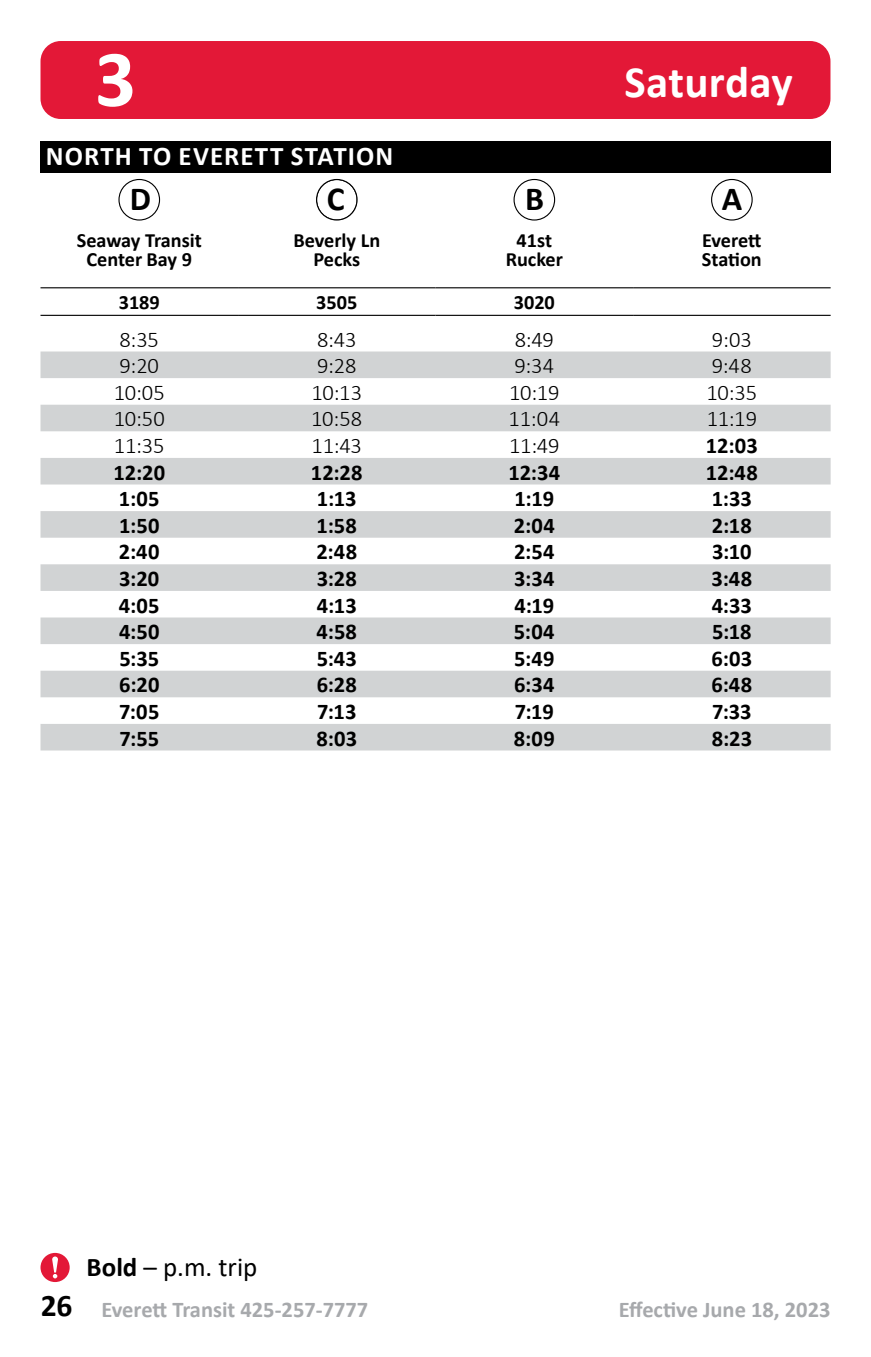
<style>
.page{position:relative;width:871px;height:1357px;background:#fff}
.page>*{position:absolute;margin:0;border:0;box-sizing:border-box;transform-origin:0 0}
.t1{font:700 81px "Calibri";color:#fff}
.t2{font:700 45px "Calibri";letter-spacing:.005em;color:#fff}
.t3{font:700 33.75px "Calibri";color:#000}
.t4{font:700 31.5px "Calibri";color:#000}
.t5{font:700 27px "Calibri";letter-spacing:.04em;color:#fff}
.t6{font:27px "Calibri";color:#000}
.t7{font:700 22.5px "Calibri";letter-spacing:.005em;color:#000}
.t8{font:300 22.5px "Calibri";letter-spacing:-.01em;color:#000}
.t9{font:700 22.5px "Calibri";color:#a7a9ac}
.t10{font:700 20.25px/19.1px "Calibri";color:#000;text-align:center}
.s1{font-weight:700}
</style>
<div class="page">
<div style="left:40px;top:41px;width:790px;height:78px;background:#e31837;border-radius:20px"></div>
<div style="left:40px;top:141px;width:790px;height:32px;background:#000"></div>
<hr style="left:40px;top:287px;width:198px;height:1px;background:#000">
<hr style="left:238px;top:287px;width:197px;height:1px;background:#000">
<hr style="left:435px;top:287px;width:198px;height:1px;background:#000">
<hr style="left:633px;top:287px;width:197px;height:1px;background:#000">
<hr style="left:40px;top:315px;width:198px;height:1px;background:#000">
<hr style="left:238px;top:315px;width:197px;height:1px;background:#000">
<hr style="left:435px;top:315px;width:198px;height:1px;background:#000">
<hr style="left:633px;top:315px;width:197px;height:1px;background:#000">
<div style="left:118px;top:179px;width:42px;height:42px;border:1px solid #000;border-radius:50%"></div>
<div style="left:316px;top:179px;width:41px;height:41px;border:1px solid #000;border-radius:50%"></div>
<div style="left:316px;top:179px;width:42px;height:42px;border:1px solid #000;border-radius:50%"></div>
<div style="left:513px;top:179px;width:42px;height:42px;border:1px solid #000;border-radius:50%"></div>
<div style="left:711px;top:179px;width:41px;height:42px;border:1px solid #000;border-radius:50%"></div>
<svg style="left:40px;top:351px;width:790px;height:399px;fill:#d1d3d4"></svg>
<div style="left:40px;top:1253px;width:30px;height:29px;background:#e31837;border-radius:50%"></div>
<svg style="left:52px;top:1256px;width:6px;height:22px"></svg>
<h1 class="t1" style="left:95px;top:22px;width:43px">3</h1>
<h2 class="t2" style="left:624px;top:50px;width:170px">Saturday</h2>
<p class="t5" style="left:46px;top:137px;width:349px">NORTH TO EVERETT STATION</p>
<h3 class="t3" style="left:130px;top:175px;width:23px">D</h3>
<h3 class="t3" style="left:327px;top:175px;width:19px">C</h3>
<h3 class="t3" style="left:525px;top:175px;width:20px">B</h3>
<h3 class="t3" style="left:722px;top:175px;width:22px">A</h3>
<p class="t10" style="left:77px;top:230px;width:126px">Seaway Transit<br>Center Bay 9</p>
<p class="t10" style="left:293px;top:230px;width:88px">Beverly Ln<br>Pecks</p>
<p class="t10" style="left:506px;top:230px;width:59px">41st<br>Rucker</p>
<p class="t10" style="left:702px;top:230px;width:61px;text-align:left">Everett<br>Station</p>
<p class="t10" style="left:119px;top:293px;width:43px">3189</p>
<p class="t10" style="left:316px;top:293px;width:43px">3505</p>
<p class="t10" style="left:514px;top:293px;width:43px">3020</p>
<p class="t8" style="left:120px;top:325px;width:41px">8:35</p>
<p class="t8" style="left:317px;top:325px;width:41px">8:43</p>
<p class="t8" style="left:515px;top:325px;width:41px">8:49</p>
<p class="t8" style="left:712px;top:325px;width:41px">9:03</p>
<p class="t8" style="left:120px;top:352px;width:41px">9:20</p>
<p class="t8" style="left:317px;top:352px;width:41px">9:28</p>
<p class="t8" style="left:514px;top:352px;width:41px">9:34</p>
<p class="t8" style="left:712px;top:352px;width:41px">9:48</p>
<p class="t8" style="left:114px;top:378px;width:53px">10:05</p>
<p class="t8" style="left:311px;top:378px;width:52px">10:13</p>
<p class="t8" style="left:509px;top:378px;width:52px">10:19</p>
<p class="t8" style="left:706px;top:378px;width:52px">10:35</p>
<p class="t8" style="left:114px;top:405px;width:53px">10:50</p>
<p class="t8" style="left:311px;top:405px;width:53px">10:58</p>
<p class="t8" style="left:508px;top:405px;width:53px">11:04</p>
<p class="t8" style="left:706px;top:405px;width:52px">11:19</p>
<p class="t8" style="left:114px;top:432px;width:52px">11:35</p>
<p class="t8" style="left:312px;top:432px;width:52px">11:43</p>
<p class="t8" style="left:509px;top:432px;width:52px">11:49</p>
<p class="t7" style="left:706px;top:430px;width:54px">12:03</p>
<p class="t7" style="left:113px;top:456px;width:53px">12:20</p>
<p class="t7" style="left:311px;top:456px;width:53px">12:28</p>
<p class="t7" style="left:508px;top:456px;width:53px">12:34</p>
<p class="t7" style="left:706px;top:456px;width:54px">12:48</p>
<p class="t7" style="left:119px;top:483px;width:42px">1:05</p>
<p class="t7" style="left:317px;top:483px;width:41px">1:13</p>
<p class="t7" style="left:514px;top:483px;width:41px">1:19</p>
<p class="t7" style="left:712px;top:483px;width:42px">1:33</p>
<p class="t7" style="left:119px;top:509px;width:42px">1:50</p>
<p class="t7" style="left:317px;top:509px;width:42px">1:58</p>
<p class="t7" style="left:514px;top:509px;width:42px">2:04</p>
<p class="t7" style="left:712px;top:509px;width:41px">2:18</p>
<p class="t7" style="left:119px;top:536px;width:42px">2:40</p>
<p class="t7" style="left:316px;top:536px;width:42px">2:48</p>
<p class="t7" style="left:514px;top:536px;width:42px">2:54</p>
<p class="t7" style="left:712px;top:536px;width:41px">3:10</p>
<p class="t7" style="left:119px;top:563px;width:42px">3:20</p>
<p class="t7" style="left:317px;top:563px;width:42px">3:28</p>
<p class="t7" style="left:514px;top:563px;width:42px">3:34</p>
<p class="t7" style="left:711px;top:563px;width:42px">3:48</p>
<p class="t7" style="left:119px;top:589px;width:42px">4:05</p>
<p class="t7" style="left:317px;top:589px;width:41px">4:13</p>
<p class="t7" style="left:514px;top:589px;width:41px">4:19</p>
<p class="t7" style="left:712px;top:589px;width:42px">4:33</p>
<p class="t7" style="left:119px;top:616px;width:42px">4:50</p>
<p class="t7" style="left:317px;top:616px;width:42px">4:58</p>
<p class="t7" style="left:514px;top:616px;width:42px">5:04</p>
<p class="t7" style="left:712px;top:616px;width:41px">5:18</p>
<p class="t7" style="left:119px;top:642px;width:41px">5:35</p>
<p class="t7" style="left:317px;top:642px;width:42px">5:43</p>
<p class="t7" style="left:514px;top:642px;width:42px">5:49</p>
<p class="t7" style="left:711px;top:642px;width:42px">6:03</p>
<p class="t7" style="left:119px;top:669px;width:42px">6:20</p>
<p class="t7" style="left:317px;top:669px;width:42px">6:28</p>
<p class="t7" style="left:514px;top:669px;width:42px">6:34</p>
<p class="t7" style="left:711px;top:669px;width:42px">6:48</p>
<p class="t7" style="left:119px;top:696px;width:42px">7:05</p>
<p class="t7" style="left:317px;top:696px;width:41px">7:13</p>
<p class="t7" style="left:515px;top:696px;width:41px">7:19</p>
<p class="t7" style="left:712px;top:696px;width:41px">7:33</p>
<p class="t7" style="left:119px;top:722px;width:41px">7:55</p>
<p class="t7" style="left:316px;top:722px;width:42px">8:03</p>
<p class="t7" style="left:514px;top:722px;width:43px">8:09</p>
<p class="t7" style="left:712px;top:722px;width:42px">8:23</p>
<h3 class="t4" style="left:41px;top:1284px;width:33px">26</h3>
<p class="t6" style="left:87px;top:1248px;width:172px"><span class="s1">Bold</span> – p.m. trip</p>
<p class="t9" style="left:101px;top:1293px;width:268px">Everett Transit 425-257-7777</p>
<p class="t9" style="left:619px;top:1293px;width:213px">Effective June 18, 2023</p>
</div>
